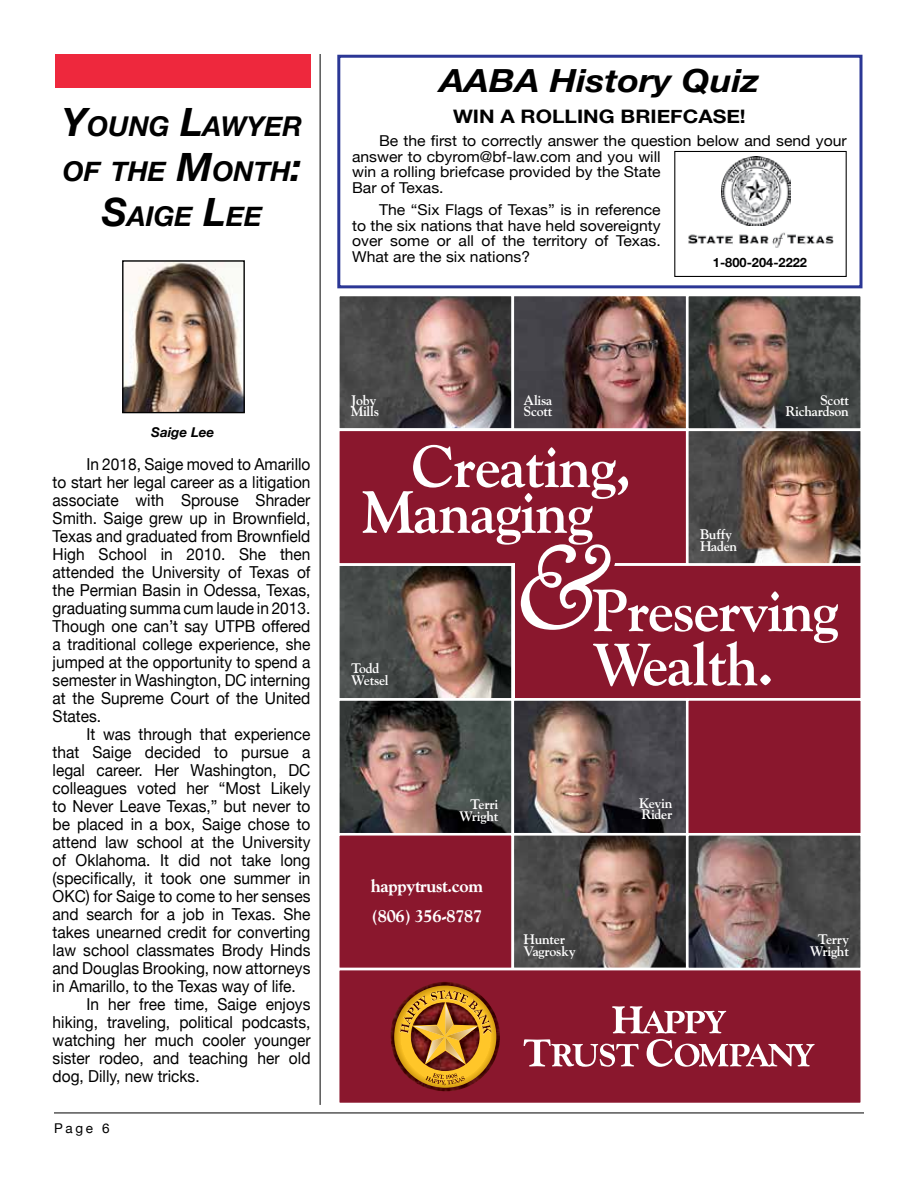
<style>
.page{position:relative;width:918px;height:1188px;background:#fff}
.page>*{position:absolute;margin:0;border:0;box-sizing:border-box;transform-origin:0 0}
.t1{font:700 58.95px/54.2px "Goudy";letter-spacing:-.02em;color:#fff;text-align:center}
.t2{font:italic 700 31.8px "Helvetica Neue";color:#000;scale:1.13 1}
.t3{font:italic 700 27.3px/45px "Helvetica Neue";color:#000;text-align:center}
.t4{font:700 18.6px "Helvetica Neue";color:#000;scale:1.13 1}
.t5{font:800 17.55px/30.2px "Goudy";letter-spacing:-.02em;color:#fff;scale:.94 1}
.t6{font:16.5px/18px "Helvetica Neue";color:#000;text-align:justify;scale:.94 1}
.t7{font:15px/15.8px "Helvetica Neue";color:#000;scale:1.05 1}
.t8{font:700 13.8px/11.2px "Goudy";letter-spacing:-.02em;color:#fff}
.t9{font:italic 700 13.5px "Helvetica Neue";color:#000}
.t10{font:13.5px "Helvetica Neue";color:#000}
.t11{font:700 12.9px "Helvetica Neue";color:#000}
.s1{font-size:39px}
.s2{font-weight:400;font-style:italic;font-size:118.05px}
</style>
<div class="page">
<hr style="left:54px;top:1113px;width:810px;height:1px;background:#000">
<hr style="left:320px;top:54px;width:1px;height:1051px;background:#000">
<div style="left:55px;top:54px;width:255px;height:33px;background:#ee283d"></div>
<img style="left:124px;top:262px;width:119px;height:149px">
<div style="left:122px;top:260px;width:123px;height:153px;border:1px solid #000"></div>
<img style="left:341px;top:298px;width:169px;height:129px">
<div style="left:337px;top:294px;width:177px;height:137px;border:3px solid #fff"></div>
<img style="left:515px;top:298px;width:170px;height:129px">
<div style="left:511px;top:294px;width:178px;height:137px;border:3px solid #fff"></div>
<svg style="left:690px;top:298px;width:169px;height:129px;background:#60534d"></svg>
<div style="left:686px;top:294px;width:177px;height:137px;border:3px solid #fff"></div>
<div style="left:338px;top:430px;width:349px;height:135px;background:#8a172d"></div>
<div style="left:337px;top:428px;width:352px;height:138px;border:3px solid #fff"></div>
<img style="left:690px;top:432px;width:169px;height:130px">
<div style="left:686px;top:428px;width:177px;height:138px;border:3px solid #fff"></div>
<img style="left:341px;top:567px;width:169px;height:130px">
<div style="left:337px;top:563px;width:177px;height:138px;border:3px solid #fff"></div>
<div style="left:514px;top:565px;width:348px;height:134px;background:#8a172d"></div>
<div style="left:512px;top:563px;width:351px;height:138px;border:3px solid #fff"></div>
<svg style="left:341px;top:702px;width:169px;height:130px;background:#5c514d"></svg>
<div style="left:337px;top:698px;width:177px;height:138px;border:3px solid #fff"></div>
<img style="left:515px;top:702px;width:170px;height:130px">
<div style="left:511px;top:698px;width:178px;height:138px;border:3px solid #fff"></div>
<div style="left:687px;top:699px;width:175px;height:135px;background:#8a172d"></div>
<div style="left:686px;top:698px;width:177px;height:138px;border:3px solid #fff"></div>
<div style="left:338px;top:834px;width:175px;height:135px;background:#8a172d"></div>
<div style="left:337px;top:833px;width:177px;height:137px;border:3px solid #fff"></div>
<svg style="left:515px;top:837px;width:170px;height:129px;background:#6a5952"></svg>
<div style="left:511px;top:833px;width:178px;height:137px;border:3px solid #fff"></div>
<img style="left:690px;top:837px;width:169px;height:129px">
<div style="left:686px;top:833px;width:177px;height:137px;border:3px solid #fff"></div>
<div style="left:338px;top:969px;width:524px;height:135px;background:#8a172d"></div>
<div style="left:337px;top:968px;width:526px;height:137px;border:3px solid #fff"></div>
<svg style="left:511px;top:562px;width:110px;height:78px"></svg>
<svg style="left:612px;top:1006px;width:114px;height:27px"></svg>
<svg style="left:524px;top:1039px;width:115px;height:28px"></svg>
<svg style="left:647px;top:1039px;width:168px;height:28px"></svg>
<img style="left:391px;top:982px;width:109px;height:109px;border-radius:54px">
<svg style="left:394px;top:986px;width:102px;height:102px"></svg>
<div style="left:337px;top:55px;width:525px;height:233px;border:3px solid #2b3795"></div>
<img style="left:688px;top:232px;width:146px;height:16px">
<img style="left:722px;top:156px;width:69px;height:70px">
<div style="left:674px;top:151px;width:173px;height:126px;border:1px solid #000"></div>
<h3 class="t3" style="left:62px;top:105px;width:242px"><span class="s1">Y</span>OUNG <span class="s1">L</span>AWYER<br>OF THE <span class="s1">M</span>ONTH<span class="s1">:<br>S</span>AIGE <span class="s1">L</span>EE</h3>
<h2 class="t2" style="left:440px;top:56px;width:284px">AABA History Quiz</h2>
<p class="t4" style="left:453px;top:102px;width:261px">WIN A ROLLING BRIEFCASE!</p>
<p class="t7" style="left:352px;top:133px;width:473px;text-indent:27px">Be the first to correctly answer the question below and send your answer to cbyrom@bf-law.com and you will<br>win a rolling briefcase provided by the State<br>Bar of Texas.</p>
<p class="t7" style="left:352px;top:202px;width:296px;text-align:justify;text-indent:27px">The “Six Flags of Texas” is in reference to the six nations that have held sovereignty over some or all of the territory of Texas.<br>What are the six nations?</p>
<p class="t11" style="left:713px;top:252px;width:96px">1-800-204-2222</p>
<p class="t9" style="left:151px;top:422px;width:64px">Saige Lee</p>
<p class="t6" style="left:53px;top:456px;width:276px;text-indent:34px">In 2018, Saige moved to Amarillo to start her legal career as a litigation associate with Sprouse Shrader Smith. Saige grew up in Brownfield, Texas and graduated from Brownfield High School in 2010. She then attended the University of Texas of the Permian Basin in Odessa, Texas, graduating summa cum laude in 2013.<br>Though one can’t say UTPB offered a traditional college experience, she jumped at the opportunity to spend a semester in Washington, DC interning at the Supreme Court of the United States.</p>
<p class="t6" style="left:86px;top:726px;width:240px">It was through that experience</p>
<p class="t6" style="left:53px;top:744px;width:276px">that Saige decided to pursue a</p>
<p class="t6" style="left:53px;top:762px;width:276px">legal career. Her Washington, DC</p>
<p class="t6" style="left:53px;top:780px;width:276px">colleagues voted her “Most Likely</p>
<p class="t6" style="left:53px;top:798px;width:276px">to Never Leave Texas,” but never to</p>
<p class="t6" style="left:53px;top:817px;width:276px">be placed in a box, Saige chose to</p>
<p class="t6" style="left:53px;top:835px;width:276px">attend law school at the University</p>
<p class="t6" style="left:53px;top:853px;width:276px">of Oklahoma. It did not take long</p>
<p class="t6" style="left:53px;top:871px;width:276px">(specifically, it took one summer in</p>
<p class="t6" style="left:53px;top:889px;width:276px">OKC) for Saige to come to her senses</p>
<p class="t6" style="left:53px;top:907px;width:276px">and search for a job in Texas. She</p>
<p class="t6" style="left:53px;top:925px;width:276px">takes unearned credit for converting</p>
<p class="t6" style="left:53px;top:943px;width:276px">law school classmates Brody Hinds</p>
<p class="t6" style="left:53px;top:961px;width:276px">and Douglas Brooking, now attorneys</p>
<p class="t6" style="left:53px;top:979px;width:260px">in Amarillo, to the Texas way of life.</p>
<p class="t6" style="left:86px;top:997px;width:240px">In her free time, Saige enjoys</p>
<p class="t6" style="left:53px;top:1015px;width:276px">hiking, traveling, political podcasts,</p>
<p class="t6" style="left:53px;top:1033px;width:276px">watching her much cooler younger</p>
<p class="t6" style="left:53px;top:1051px;width:276px">sister rodeo, and teaching her old</p>
<p class="t6" style="left:53px;top:1069px;width:158px">dog, Dilly, new tricks.</p>
<p class="t10" style="left:54px;top:1119px;width:57px">Page 6</p>
<p class="t8" style="left:351px;top:394px;width:30px">Joby<br>Mills</p>
<p class="t8" style="left:524px;top:394px;width:30px">Alisa<br>Scott</p>
<p class="t8" style="left:785px;top:394px;width:65px;text-align:right">Scott<br>Richardson</p>
<h1 class="t1" style="left:362px;top:442px;width:271px;line-height:45.8px;text-align:left;text-indent:49px">Creating,<br>Managing</h1>
<p class="t8" style="left:700px;top:529px;width:39px">Buffy<br>Haden</p>
<h1 class="t1" style="left:514px;top:582px;width:326px"><span class="s2">&amp;</span>Preserving<br>Wealth.</h1>
<p class="t8" style="left:351px;top:663px;width:39px">Todd<br>Wetsel</p>
<p class="t8" style="left:459px;top:799px;width:41px;text-align:right">Terri<br>Wright</p>
<p class="t5" style="left:371px;top:871px;width:121px">happytrust.com (806) 356-8787</p>
<p class="t8" style="left:524px;top:934px;width:54px">Hunter<br>Vagrosky</p>
<p class="t8" style="left:639px;top:797px;width:35px">Kevin<br>Rider</p>
<p class="t8" style="left:810px;top:934px;width:41px;text-align:center">Terry<br>Wright</p>
</div>
